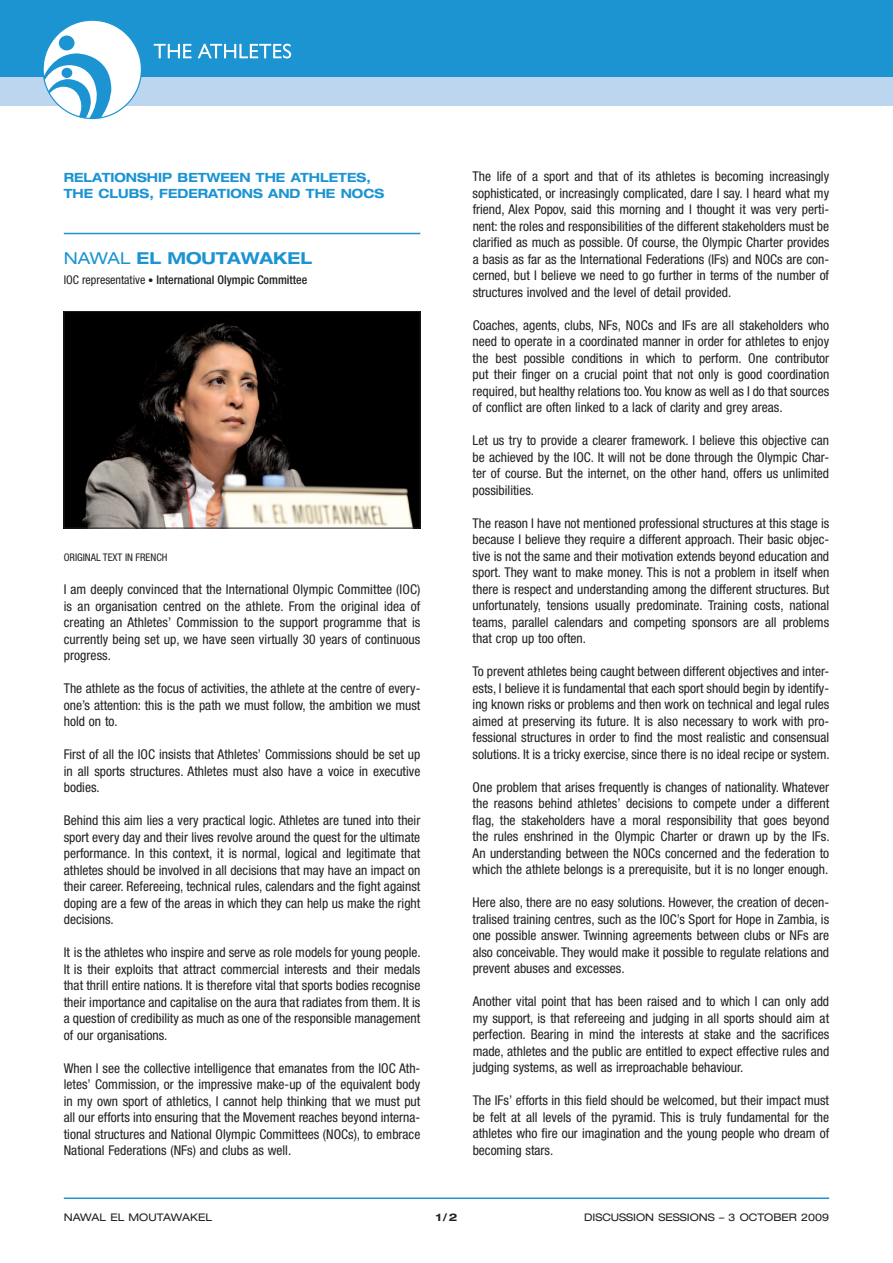
<style>
.page{position:relative;width:893px;height:1263px;background:#fff}
.page>*{position:absolute;margin:0;border:0;box-sizing:border-box;transform-origin:0 0}
.t1{font:700 expanded 16.5px "Helvetica Neue";color:#1c94d2}
.t2{font:condensed 13.5px/16.5px "Helvetica Neue";color:#231f20;text-align:justify}
.t3{font:700 expanded 12.75px/16.5px "Helvetica Neue";color:#1c94d2;scale:.95 1}
.t4{font:500 condensed 12px "Helvetica Neue";color:#231f20}
.t5{font:expanded 10.5px "Helvetica Neue";color:#231f20}
.t6{font:condensed 10.5px "Helvetica Neue";color:#231f20}
.t7{font:700 expanded 10.5px "Helvetica Neue";color:#231f20}
.s1{font-weight:400}
.s2{font-weight:400;font-size:10.5px}
</style>
<div class="page">
<div style="left:0;top:0;width:893px;height:77px;background:#1c94d2"></div>
<div style="left:0;top:77px;width:893px;height:29px;background:#bdd6ef"></div>
<svg style="left:43px;top:22px;width:98px;height:97px"></svg>
<div style="left:62px;top:68px;width:10px;height:10px;background:#1c94d2;border-radius:50%"></div>
<hr style="left:64px;top:1197px;width:765px;height:2px;background:#1c94d2">
<svg style="left:154px;top:44px;width:137px;height:14px"></svg>
<hr style="left:64px;top:233px;width:356px;height:1px;background:#1c94d2">
<img style="left:66px;top:313px;width:352px;height:213px">
<div style="left:64px;top:311px;width:356px;height:217px;border:1px solid #231f20"></div>
<p class="t3" style="left:64px;top:168px;width:325px">RELATIONSHIP BETWEEN THE ATHLETES,<br>THE CLUBS, FEDERA</p>
<p class="t3" style="left:218px;top:185px;width:48px">TIONSA</p>
<p class="t3" style="left:278px;top:185px;width:112px">ND THE NOCS</p>
<p class="t1" style="left:64px;top:248px;width:248px"><span class="s1">NAWAL</span> EL MOUTAWAKEL</p>
<p class="t4" style="left:64px;top:272px;width:245px"><span class="s1">IOC representative</span> <span class="s2">•</span> International Olympic Committee</p>
<p class="t6" style="left:64px;top:551px;width:105px">Original text in French</p>
<p class="t2" style="left:64px;top:581px;width:358px">I am deeply convinced that the International Olympic Committee (IOC) is an organisation centred on the athlete. From the original idea of creating an Athletes’ Commission to the support programme that is currently being set up, we have seen virtually 30 years of continuous progress.</p>
<p class="t2" style="left:64px;top:680px;width:358px">The athlete as the focus of activities, the athlete at the centre of every&shy;one’s attention: this is the path we must follow, the ambition we must hold on to.</p>
<p class="t2" style="left:64px;top:746px;width:358px">First of all the IOC insists that Athletes’ Commissions should be set up in all sports structures. Athletes must also have a voice in executive bodies.</p>
<p class="t2" style="left:64px;top:812px;width:358px">Behind this aim lies a very practical logic. Athletes are tuned into their sport every day and their lives revolve around the quest for the ultimate performance. In this context, it is normal, logical and legitimate that athletes should be involved in all decisions that may have an impact on their career. Refereeing, technical rules, calendars and the fight against doping are a few of the areas in which they can help us make the right decisions.</p>
<p class="t2" style="left:64px;top:944px;width:359px">It is the athletes who inspire and serve as role models for young people.<br>It is their exploits that attract commercial interests and their medals that thrill entire nations. It is therefore vital that sports bodies recognise their importance and capitalise on the aura that radiates from them. It is a question of credibility as much as one of the responsible management of our organisations.</p>
<p class="t2" style="left:64px;top:1059px;width:358px">When I see the collective intelligence that emanates from the IOC Ath&shy;letes’ Commission, or the impressive make-up of the equivalent body in my own sport of athletics, I cannot help thinking that we must put all our efforts into ensuring that the Movement reaches beyond interna&shy;tional structures and National Olympic Committees (NOCs), to embrace National Federations (NFs) and clubs as well.</p>
<p class="t2" style="left:473px;top:168px;width:358px">The life of a sport and that of its athletes is becoming increasingly sophisticated, or increasingly complicated, dare I say. I heard what my friend, Alex Popov, said this morning and I thought it was very perti&shy;nent: the roles and responsibilities of the different stakeholders must be clarified as much as possible. Of course, the Olympic Charter provides a basis as far as the International Federations (IFs) and NOCs are con&shy;cerned, but I believe we need to go further in terms of the number of structures involved and the level of detail provided.</p>
<p class="t2" style="left:473px;top:317px;width:358px">Coaches, agents, clubs, NFs, NOCs and IFs are all stakeholders who need to operate in a coordinated manner in order for athletes to enjoy the best possible conditions in which to perform. One contributor put their finger on a crucial point that not only is good coordination required, but healthy relations too. You know as well as I do that sources of conflict are often linked to a lack of clarity and grey areas.</p>
<p class="t2" style="left:473px;top:432px;width:358px">Let us try to provide a clearer framework. I believe this objective can be achieved by the IOC. It will not be done through the Olympic Char&shy;ter of course. But the internet, on the other hand, offers us unlimited possibilities.</p>
<p class="t2" style="left:473px;top:515px;width:358px">The reason I have not mentioned professional structures at this stage is because I believe they require a different approach. Their basic objec&shy;tive is not the same and their motivation extends beyond education and sport. They want to make money. This is not a problem in itself when there is respect and understanding among the different structures. But unfortunately, tensions usually predominate. Training costs, national teams, parallel calendars and competing sponsors are all problems that crop up too often.</p>
<p class="t2" style="left:473px;top:663px;width:359px">To prevent athletes being caught between different objectives and inter&shy;ests, I believe it is fundamental that each sport should begin by identify&shy;ing known risks or problems and then work on technical and legal rules aimed at preserving its future. It is also necessary to work with pro&shy;fessional structures in order to find the most realistic and consensual solutions. It is a tricky exercise, since there is no ideal recipe or system.</p>
<p class="t2" style="left:473px;top:779px;width:359px">One problem that arises frequently is changes of nationality. Whatever the reasons behind athletes’ decisions to compete under a different flag, the stakeholders have a moral responsibility that goes beyond the rules enshrined in the Olympic Charter or drawn up by the IFs.<br>An understanding between the NOCs concerned and the federation to which the athlete belongs is a prerequisite, but it is no longer enough.</p>
<p class="t2" style="left:473px;top:894px;width:358px">Here also, there are no easy solutions. However, the creation of decen&shy;tralised training centres, such as the IOC’s Sport for Hope in Zambia, is one possible answer. Twinning agreements between clubs or NFs are also conceivable. They would make it possible to regulate relations and prevent abuses and excesses.</p>
<p class="t2" style="left:473px;top:993px;width:358px">Another vital point that has been raised and to which I can only add my support, is that refereeing and judging in all sports should aim at perfection. Bearing in mind the interests at stake and the sacrifices made, athletes and the public are entitled to expect effective rules and judging systems, as well as irreproachable behaviour.</p>
<p class="t2" style="left:473px;top:1092px;width:358px">The IFs’ efforts in this field should be welcomed, but their impact must be felt at all levels of the pyramid. This is truly fundamental for the athletes who fire our imagination and the young people who dream of becoming stars.</p>
<p class="t5" style="left:64px;top:1211px;width:149px">NAWAL EL MOUTAWAKEL</p>
<p class="t7" style="left:436px;top:1211px;width:23px">1/2</p>
<p class="t5" style="left:584px;top:1211px;width:16px">DISCUSSI</p>
<p class="t5" style="left:636px;top:1211px;width:30px">ON SESSI</p>
<p class="t5" style="left:690px;top:1211px;width:141px">ONS – 3 OCTOBER 2009</p>
</div>
